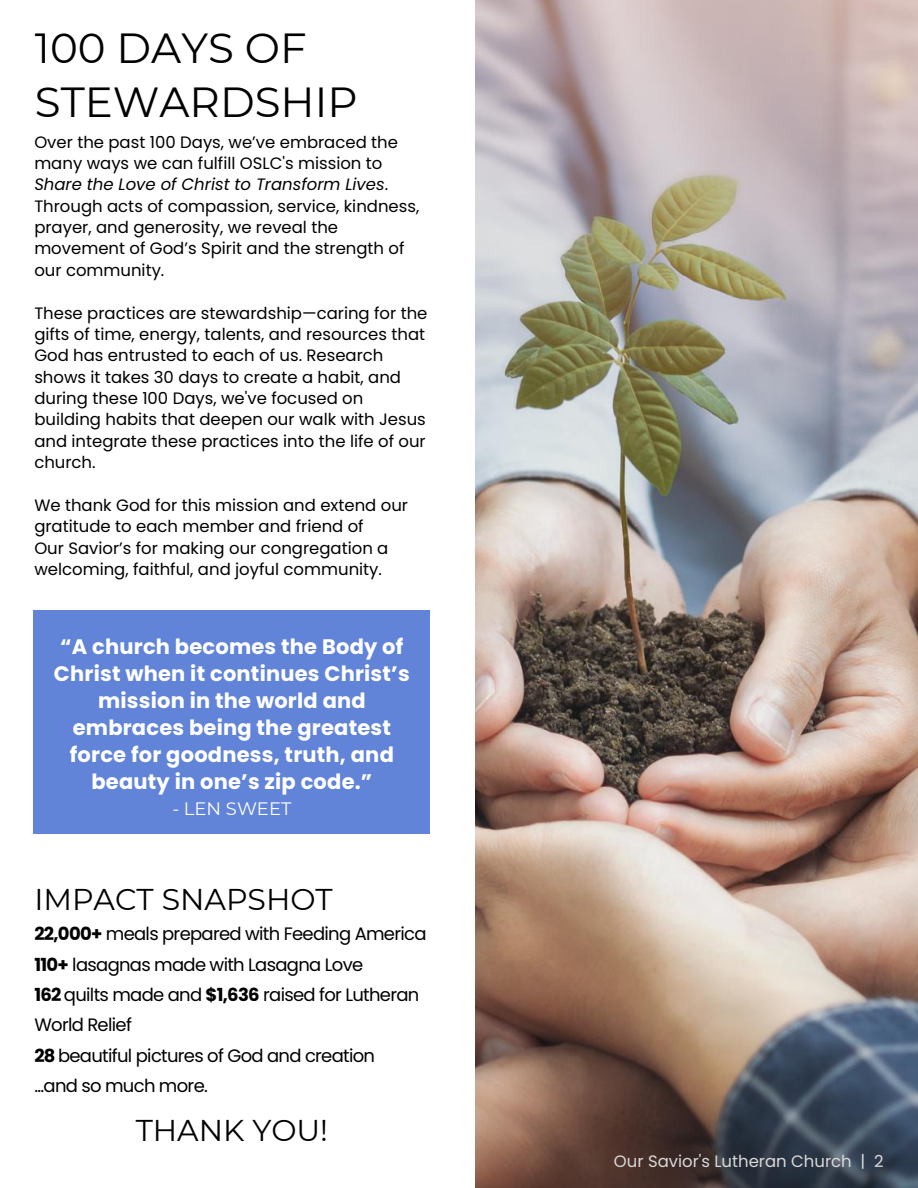
<style>
.page{position:relative;width:918px;height:1188px;background:#fff}
.page>*{position:absolute;margin:0;border:0;box-sizing:border-box;transform-origin:0 0}
.t1{font:42px/54px "Montserrat";color:#000}
.t2{font:30px "Montserrat";color:#000}
.t3{font:700 21px/27px "Poppins";letter-spacing:.01em;color:#fff;text-align:center}
.t4{font:18px/30.3px "Poppins";letter-spacing:-.04em;color:#000}
.t5{font:18px "Montserrat";color:#fff}
.t6{font:16.5px/21.3px "Poppins";color:#000}
.t7{font:16.5px "Poppins";color:#d9d9d9}
.s1{font-style:italic}
.s2{font-weight:700}
</style>
<div class="page">
<img style="left:476px;top:0;width:442px;height:1188px">
<div style="left:33px;top:610px;width:396px;height:224px;background:#6184d8"></div>
<h1 class="t1" style="left:35px;top:21px;width:324px">100 DAYS OF<br>STEWARDSHIP</h1>
<p class="t6" style="left:34px;top:131px;width:386px">Over the past 100 Days, we’ve embraced the many ways we can fulfill OSLC's mission to <span class="s1">Share the Love of Christ to Transform Lives</span>.<br>Through acts of compassion, service, kindness, prayer, and generosity, we reveal the movement of God’s Spirit and the strength of our community.</p>
<p class="t6" style="left:34px;top:302px;width:395px">These practices are stewardship—caring for the gifts of time, energy, talents, and resources that God has entrusted to each of us. Research shows it takes 30 days to create a habit, and during these 100 Days, we've focused on building habits that deepen our walk with Jesus and integrate these practices into the life of our church.</p>
<p class="t6" style="left:34px;top:495px;width:375px">We thank God for this mission and extend our gratitude to each member and friend of<br>Our Savior’s for making our congregation a welcoming, faithful, and joyful community.</p>
<p class="t3" style="left:54px;top:633px;width:357px">“A church becomes the Body of<br>Christ when it continues Christ’s mission in the world and embraces being the greatest force for goodness, truth, and beauty in one’s zip code.”</p>
<p class="t5" style="left:172px;top:798px;width:120px">- LEN SWEET</p>
<h2 class="t2" style="left:34px;top:881px;width:300px">IMPACT SNAPSHOT</h2>
<p class="t4" style="left:34px;top:919px;width:394px"><span class="s2">22,000+</span> meals prepared with Feeding America <span class="s2">110+</span> lasagnas made with Lasagna Love<br><span class="s2">162</span> quilts made and <span class="s2">$1,636</span> raised for Lutheran World Relief<br><span class="s2">28</span> beautiful pictures of God and creation<br>...and so much more.</p>
<h2 class="t2" style="left:136px;top:1112px;width:194px">THANK YOU!</h2>
<p class="t7" style="left:614px;top:1150px;width:271px">Our Savior's Lutheran Church | 2</p>
</div>
